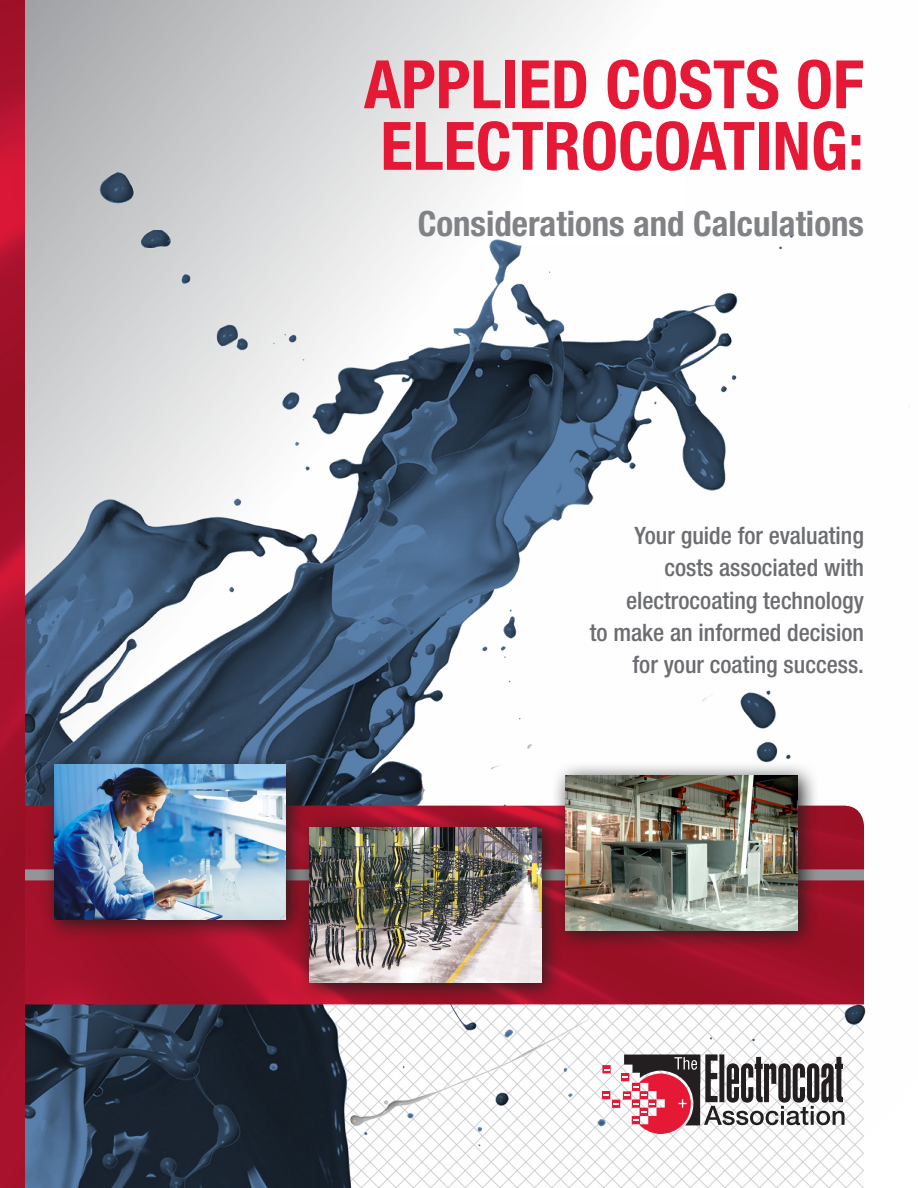
<style>
.page{position:relative;width:918px;height:1188px;background:#fff}
.page>*{position:absolute;margin:0;border:0;box-sizing:border-box;transform-origin:0 0}
.t1{font:700 condensed 66.9px/61.7px "Helvetica Neue LT Std";color:#e51836}
.t2{font:700 condensed 34.8px "Helvetica Neue LT Std";color:#808285}
.t3{font:500 condensed 24px/32.4px "Helvetica Neue LT Std";color:#6c6d70;text-align:right}
</style>
<div class="page">
<img style="left:25px;top:0;width:885px;height:1188px">
<svg style="left:31px;top:866px;width:834px;height:322px"></svg>
<img style="left:25px;top:806px;width:839px;height:198px">
<div style="left:0;top:869px;width:864px;height:11px;background:#939598"></div>
<svg style="left:552px;top:762px;width:267px;height:190px"></svg>
<img style="left:566px;top:776px;width:232px;height:154px">
<svg style="left:296px;top:814px;width:267px;height:190px;background:#911e30"></svg>
<img style="left:310px;top:828px;width:231px;height:154px">
<img style="left:0;top:0;width:25px;height:1188px">
<div style="left:523px;top:134px;width:162px;height:110px;background:#fff"></div>
<div style="left:662px;top:563px;width:162px;height:110px;background:#fff"></div>
<svg style="left:40px;top:750px;width:267px;height:191px;background:#692a3e"></svg>
<img style="left:54px;top:765px;width:232px;height:154px">
<p class="t1" style="left:364px;top:53px;width:502px">APPLIED COSTS OF<br>ELECTROCOATING:</p>
<p class="t2" style="left:418px;top:202px;width:448px">Considerations and Calculations</p>
<p class="t3" style="left:590px;top:519px;width:276px">Your guide for evaluating costs associated with electrocoating technology<br>to make an informed decision for your coating success.</p>
</div>
